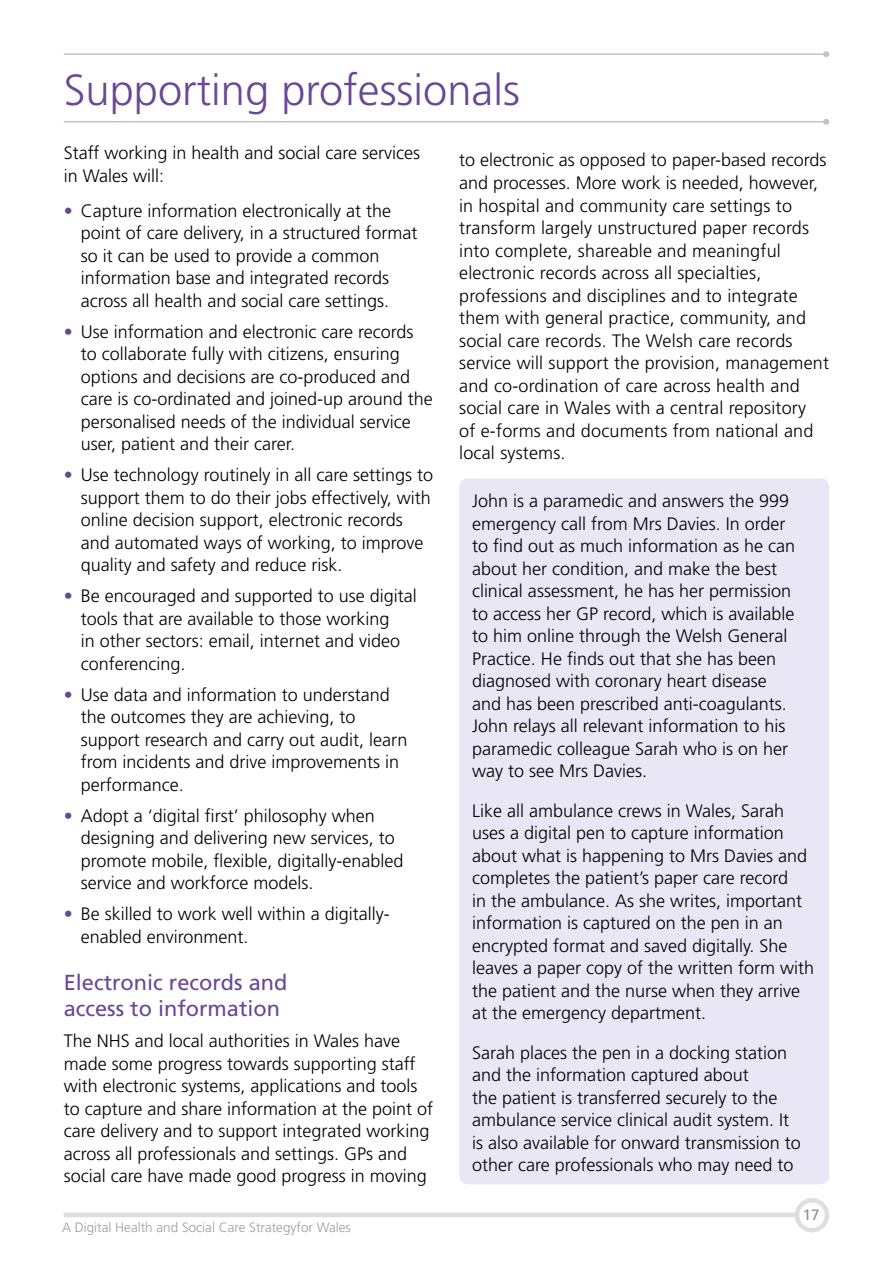
<style>
.page{position:relative;width:893px;height:1263px;background:#fff}
.page>*{position:absolute;margin:0;border:0;box-sizing:border-box;transform-origin:0 0}
.t1{font:300 43.5px "Frutiger LT Std";color:#694796}
.t2{font:21.75px/26.1px "Frutiger LT Std";color:#694796}
.main_text{font:300 18px/22.5px "Frutiger LT Std";color:#000}
.patient_studies{font:300 18px/22.5px "Frutiger LT Std";color:#000}
.t3{font:15px "Frutiger LT Std";color:#818cb4}
.t4{font:300 13.5px "Frutiger LT Std";color:#9d9d9c}
.s1{color:#694796}
</style>
<div class="page">
<div style="left:795px;top:1198px;width:34px;height:34px;border:4px solid #dedede;border-radius:50%"></div>
<hr style="left:64px;top:1213px;width:731px;height:4px;background:#dedede">
<hr style="left:64px;top:53px;width:762px;height:2px;background:#c4c4c4">
<svg style="left:823px;top:51px;width:6px;height:6px"></svg>
<div style="left:459px;top:478px;width:370px;height:706px;background:#e9e7f5;border-radius:9px"></div>
<hr style="left:64px;top:121px;width:762px;height:1px;background:#c4c4c4">
<svg style="left:823px;top:119px;width:6px;height:6px"></svg>
<p class="t1" style="left:64px;top:65px;width:458px">Supporting professionals</p>
<p class="main_text" style="left:64px;top:142px;width:358px">Staff working in health and social care services in Wales will:</p>
<p class="main_text" style="left:81px;top:200px;width:338px;text-indent:-17px"><span class="s1">•</span> Capture information electronically at the point of care delivery, in a structured format so it can be used to provide a common information base and integrated records across all health and social care settings.</p>
<p class="main_text" style="left:81px;top:321px;width:354px;text-indent:-17px"><span class="s1">•</span> Use information and electronic care records to collaborate fully with citizens, ensuring options and decisions are co-produced and care is co-ordinated and joined-up around the personalised needs of the individual service user, patient and their carer.</p>
<p class="main_text" style="left:81px;top:464px;width:354px;text-indent:-17px"><span class="s1">•</span> Use technology routinely in all care settings to support them to do their jobs effectively, with online decision support, electronic records and automated ways of working, to improve quality and safety and reduce risk.</p>
<p class="main_text" style="left:81px;top:585px;width:338px;text-indent:-17px"><span class="s1">•</span> Be encouraged and supported to use digital tools that are available to those working<br>in other sectors: email, internet and video conferencing.</p>
<p class="main_text" style="left:81px;top:684px;width:328px;text-indent:-17px"><span class="s1">•</span> Use data and information to understand the outcomes they are achieving, to support research and carry out audit, learn from incidents and drive improvements in performance.</p>
<p class="main_text" style="left:81px;top:805px;width:324px;text-indent:-17px"><span class="s1">•</span> Adopt a ‘digital first’ philosophy when designing and delivering new services, to promote mobile, flexible, digitally-enabled service and workforce models.</p>
<p class="main_text" style="left:81px;top:903px;width:311px;text-indent:-17px"><span class="s1">•</span> Be skilled to work well within a digitally&shy;enabled environment.</p>
<h4 class="t2" style="left:64px;top:970px;width:225px">Electronic records and access to information</h4>
<p class="main_text" style="left:64px;top:1030px;width:371px">The NHS and local authorities in Wales have made some progress towards supporting staff with electronic systems, applications and tools to capture and share information at the point of care delivery and to support integrated working across all professionals and settings. GPs and social care have made good progress in moving</p>
<p class="main_text" style="left:459px;top:149px;width:371px">to electronic as opposed to paper-based records and processes. More work is needed, however, in hospital and community care settings to transform largely unstructured paper records into complete, shareable and meaningful electronic records across all specialties, professions and disciplines and to integrate them with general practice, community, and social care records. The Welsh care records service will support the provision, management and co-ordination of care across health and social care in Wales with a central repository<br>of e-forms and documents from national and local systems.</p>
<p class="patient_studies" style="left:472px;top:490px;width:325px">John is a paramedic and answers the 999 emergency call from Mrs Davies. In order to find out as much information as he can about her condition, and make the best clinical assessment, he has her permission to access her GP record, which is available to him online through the Welsh General Practice. He finds out that she has been diagnosed with coronary heart disease and has been prescribed anti-coagulants.<br>John relays all relevant information to his paramedic colleague Sarah who is on her way to see Mrs Davies.</p>
<p class="patient_studies" style="left:472px;top:799px;width:344px">Like all ambulance crews in Wales, Sarah uses a digital pen to capture information about what is happening to Mrs Davies and completes the patient’s paper care record<br>in the ambulance. As she writes, important information is captured on the pen in an encrypted format and saved digitally. She leaves a paper copy of the written form with the patient and the nurse when they arrive at the emergency department.</p>
<p class="patient_studies" style="left:472px;top:1041px;width:330px">Sarah places the pen in a docking station and the information captured about<br>the patient is transferred securely to the ambulance service clinical audit system. It is also available for onward transmission to other care professionals who may need to</p>
<p class="t4" style="left:62px;top:1220px;width:290px">A Digital Health and Social Care Strategyfor Wales</p>
<p class="t3" style="left:803px;top:1206px;width:18px">17</p>
</div>
